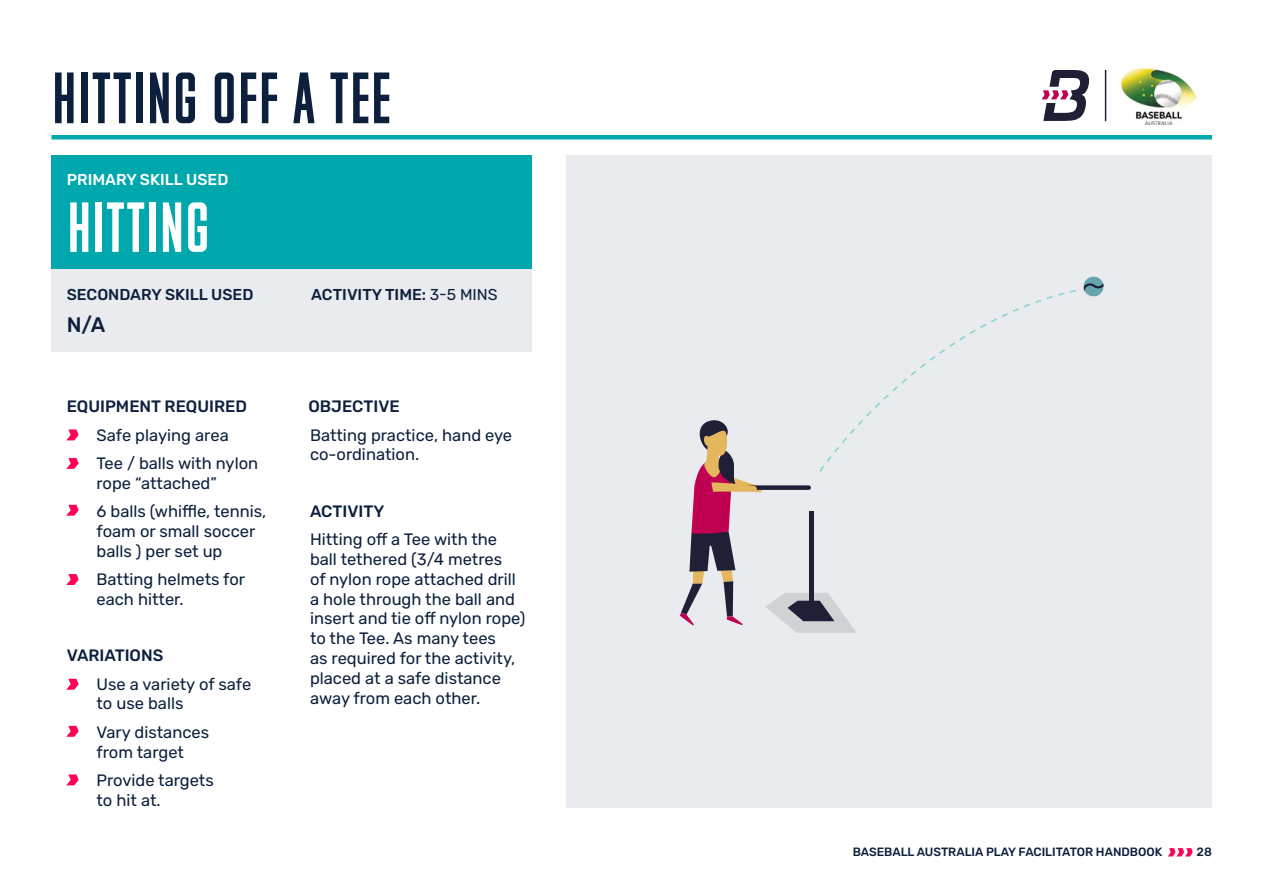
<style>
.page{position:relative;width:1263px;height:893px;background:#fff}
.page>*{position:absolute;margin:0;border:0;box-sizing:border-box;transform-origin:0 0}
.t1{font:69.15px "M Fred";color:#0c203d}
.t2{font:67.5px "M Fred";color:#fff}
.t3{font:500 21px "Rubik";color:#0c203d}
.t4{font:16.5px/19.8px "Rubik";color:#0c203d}
.t5{font:500 16.5px "Rubik";color:#0c203d}
.t6{font:500 15.75px "Rubik";color:#0c203d}
.t7{font:500 15.75px "Rubik";color:#fff}
.t8{font:500 12px "Rubik";color:#0c203d}
.s1{font-weight:400}
</style>
<div class="page">
<hr style="left:1105px;top:70px;width:1px;height:51px;background:#1f2036">
<svg style="left:1041px;top:70px;width:48px;height:51px"></svg>
<img style="left:1121px;top:68px;width:76px;height:56px">
<svg style="left:1168px;top:848px;width:25px;height:8px"></svg>
<div style="left:566px;top:156px;width:646px;height:652px;background:#eaebef"></div>
<div style="left:52px;top:244px;width:480px;height:108px;background:#eaebef"></div>
<div style="left:51px;top:135px;width:1161px;height:5px;background:#00a8ad"></div>
<div style="left:52px;top:156px;width:480px;height:113px;background:#00a8ad"></div>
<svg style="left:66px;top:429px;width:13px;height:11px"></svg>
<svg style="left:66px;top:458px;width:13px;height:11px"></svg>
<svg style="left:66px;top:726px;width:13px;height:11px"></svg>
<svg style="left:66px;top:774px;width:13px;height:11px"></svg>
<svg style="left:66px;top:679px;width:13px;height:11px"></svg>
<svg style="left:66px;top:574px;width:13px;height:11px"></svg>
<svg style="left:66px;top:505px;width:13px;height:11px"></svg>
<svg style="left:1083px;top:276px;width:21px;height:21px"></svg>
<svg style="left:680px;top:420px;width:176px;height:213px"></svg>
<svg style="left:818px;top:290px;width:258px;height:183px"></svg>
<h1 class="t1" style="left:51px;top:64px;width:341px">HITTING OFF A TEE</h1>
<p class="t7" style="left:67px;top:171px;width:163px">PRIMARY SKILL USED</p>
<h2 class="t2" style="left:67px;top:194px;width:145px">HITTING</h2>
<p class="t6" style="left:67px;top:286px;width:188px">SECONDARY SKILL USED</p>
<p class="t6" style="left:311px;top:286px;width:188px">ACTIVITY TIME: <span class="s1">3-5 MINS</span></p>
<p class="t3" style="left:67px;top:313px;width:40px">N/A</p>
<p class="t5" style="left:67px;top:397px;width:182px">EQUIPMENT REQUIRED</p>
<p class="t4" style="left:97px;top:421px;width:163px;line-height:28.3px">Safe playing area<br>Tee / balls with nylon</p>
<p class="t4" style="left:97px;top:469px;width:171px;line-height:28.3px">rope “attached”<br>6 balls (whiffle, tennis,</p>
<p class="t4" style="left:97px;top:522px;width:160px">foam or small soccer balls ) per set up</p>
<p class="t4" style="left:97px;top:570px;width:150px">Batting helmets for each hitter.</p>
<p class="t5" style="left:67px;top:646px;width:98px">VARIATIONS</p>
<p class="t4" style="left:97px;top:674px;width:156px">Use a variety of safe to use balls</p>
<p class="t4" style="left:97px;top:722px;width:114px">Vary distances from target</p>
<p class="t4" style="left:97px;top:771px;width:119px">Provide targets to hit at.</p>
<p class="t5" style="left:308px;top:397px;width:93px">OBJECTIVE</p>
<p class="t4" style="left:310px;top:425px;width:204px">Batting practice, hand eye co-ordination.</p>
<p class="t5" style="left:310px;top:502px;width:76px">ACTIVITY</p>
<p class="t4" style="left:310px;top:530px;width:217px">Hitting off a Tee with the ball tethered (3/4 metres<br>of nylon rope attached drill a hole through the ball and insert and tie off nylon rope) to the Tee. As many tees<br>as required for the activity, placed at a safe distance away from each other.</p>
<p class="t8" style="left:853px;top:845px;width:311px">BASEBALL AUSTRALIA PLAY FACILITATOR HANDBOOK</p>
<p class="t8" style="left:1196px;top:845px;width:17px">28</p>
</div>
